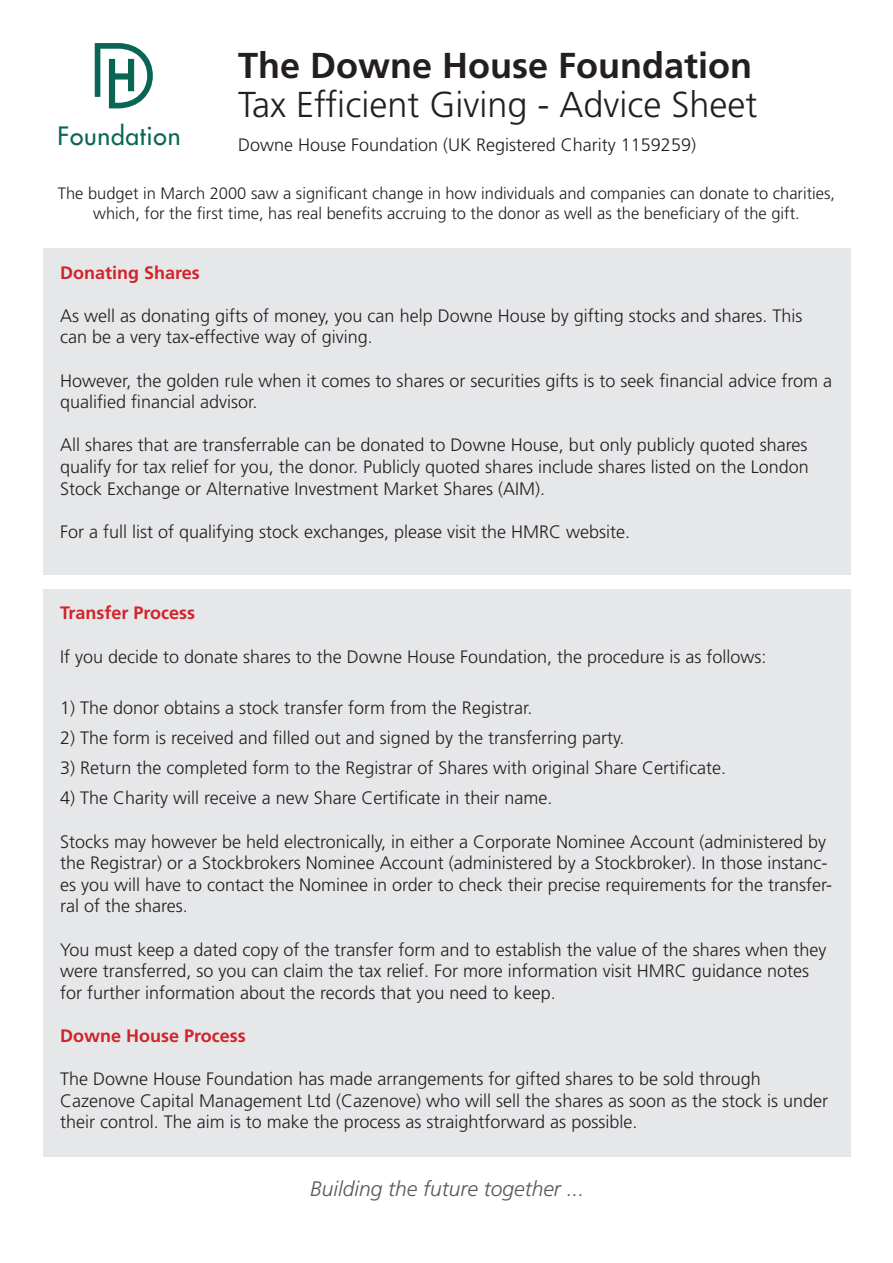
<style>
.page{position:relative;width:893px;height:1263px;background:#fff}
.page>*{position:absolute;margin:0;border:0;box-sizing:border-box;transform-origin:0 0}
.t1{font:300 36px "Frutiger LT Std";color:#231f20}
.t2{font:700 36px "Frutiger LT Std";color:#231f20}
.t3{font:500 24.6px "Futura LT Pro";letter-spacing:.03em;color:#096655}
.t4{font:italic 300 21px "Frutiger LT Std";color:#57585a}
.t5{font:300 18px/21.6px "Frutiger LT Std";color:#231f20}
.t6{font:700 18px "Frutiger LT Std";color:#d1232a}
.t7{font:300 16.5px/19.8px "Frutiger LT Std";color:#231f20;text-align:center}
</style>
<div class="page">
<svg style="left:95px;top:43px;width:58px;height:65px"></svg>
<div style="left:43px;top:248px;width:807px;height:327px;background:#e6e7e9"></div>
<div style="left:43px;top:589px;width:808px;height:568px;background:#e6e7e9"></div>
<p class="t3" style="left:58px;top:118px;width:124px">Foundation</p>
<p class="t2" style="left:238px;top:44px;width:516px">The Downe House Foundation</p>
<p class="t1" style="left:238px;top:84px;width:521px">Tax Efficient Giving - Advice Sheet</p>
<p class="t5" style="left:238px;top:134px;width:459px">Downe House Foundation (UK Registered Charity 1159259)</p>
<p class="t7" style="left:58px;top:184px;width:779px">The budget in March 2000 saw a significant change in how individuals and companies can donate to charities, which, for the first time, has real benefits accruing to the donor as well as the beneficiary of the gift.</p>
<p class="t6" style="left:60px;top:262px;width:141px">Donating Shares</p>
<p class="t5" style="left:60px;top:305px;width:744px">As well as donating gifts of money, you can help Downe House by gifting stocks and shares. This can be a very tax-effective way of giving.</p>
<p class="t5" style="left:60px;top:370px;width:773px">However, the golden rule when it comes to shares or securities gifts is to seek financial advice from a qualified financial advisor.</p>
<p class="t5" style="left:60px;top:435px;width:750px;text-align:justify">All shares that are transferrable can be donated to Downe House, but only publicly quoted shares qualify for tax relief for you, the donor. Publicly quoted shares include shares listed on the London Stock Exchange or Alternative Investment Market Shares (AIM).</p>
<p class="t5" style="left:60px;top:521px;width:572px">For a full list of qualifying stock exchanges, please visit the HMRC website.</p>
<p class="t6" style="left:60px;top:603px;width:137px">Transfer Process</p>
<p class="t5" style="left:60px;top:646px;width:708px">If you decide to donate shares to the Downe House Foundation, the procedure is as follows:</p>
<p class="t5" style="left:60px;top:697px;width:474px">1) The donor obtains a stock transfer form from the Registrar.</p>
<p class="t5" style="left:60px;top:727px;width:566px">2) The form is received and filled out and signed by the transferring party.</p>
<p class="t5" style="left:60px;top:757px;width:667px">3) Return the completed form to the Registrar of Shares with original Share Certificate.</p>
<p class="t5" style="left:60px;top:787px;width:494px">4) The Charity will receive a new Share Certificate in their name.</p>
<p class="t5" style="left:60px;top:831px;width:773px">Stocks may however be held electronically, in either a Corporate Nominee Account (administered by the Registrar) or a Stockbrokers Nominee Account (administered by a Stockbroker). In those instanc&shy;es you will have to contact the Nominee in order to check their precise requirements for the transfer&shy;ral of the shares.</p>
<p class="t5" style="left:60px;top:939px;width:768px">You must keep a dated copy of the transfer form and to establish the value of the shares when they were transferred, so you can claim the tax relief. For more information visit HMRC guidance notes for further information about the records that you need to keep.</p>
<p class="t6" style="left:60px;top:1025px;width:187px">Downe House Process</p>
<p class="t5" style="left:60px;top:1068px;width:702px">The Downe House Foundation has made arrangements for gifted shares to be sold through</p>
<p class="t5" style="left:60px;top:1090px;width:769px">Cazenove Capital Management Ltd (Cazenove) who will sell the shares as soon as the stock is under their control. The aim is to make the process as straightforward as possible.</p>
<p class="t4" style="left:310px;top:1176px;width:276px">Building the future together ...</p>
</div>
